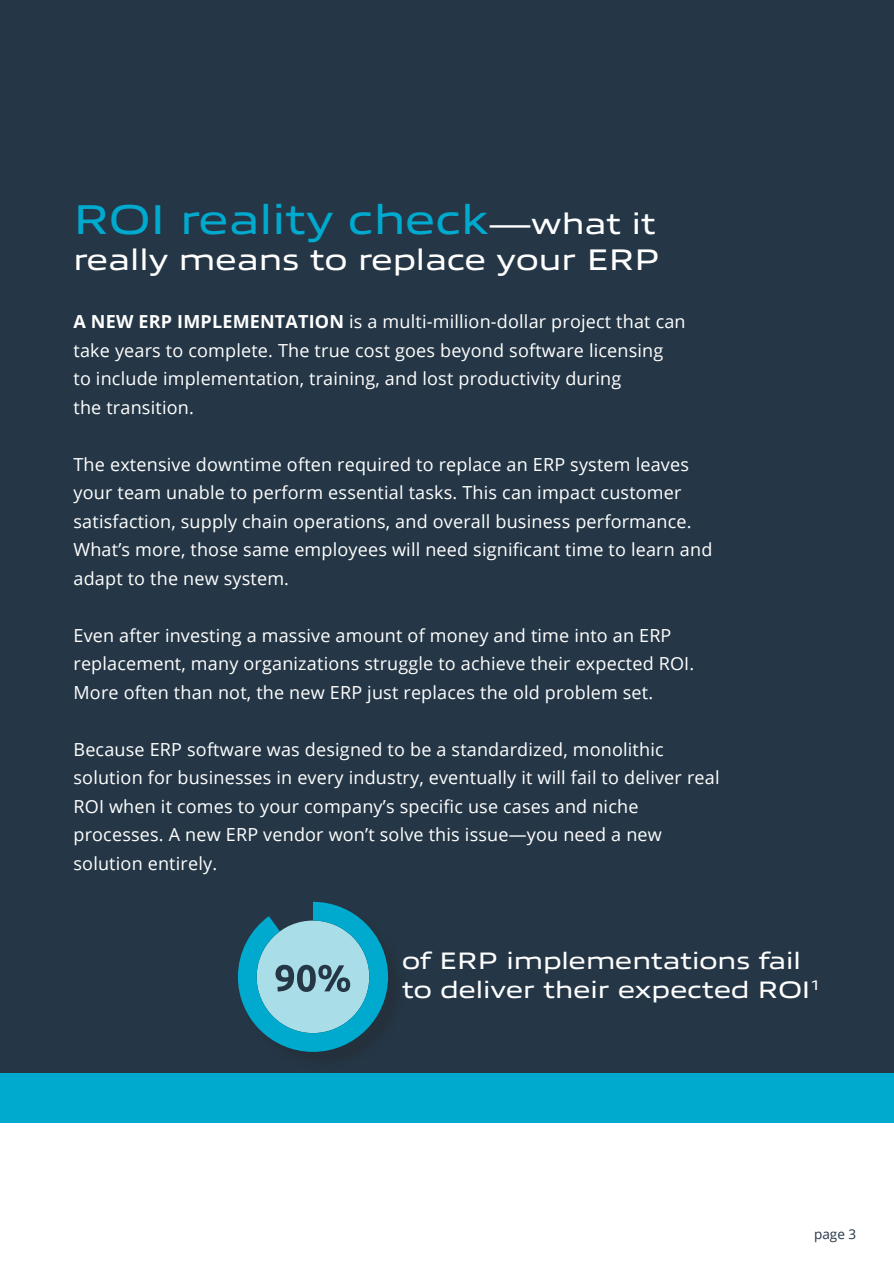
<style>
.page{position:relative;width:894px;height:1263px;background:#fff}
.page>*{position:absolute;margin:0;border:0;box-sizing:border-box;transform-origin:0 0}
.t1{font:42px "Allumi Std Extended";color:#00a9ce}
.t2{font:30px "Allumi Std Extended";color:#fff}
.t3{font:24px/28.8px "Allumi Std Extended";color:#fff}
.t4{font:18px/28.5px "Open Sans";letter-spacing:.01em;color:#fff}
.t5{font:13.5px "Open Sans";color:#253746}
.s1{font-size:30px;color:#fff}
.s2{font-weight:700}
</style>
<div class="page">
<div style="left:0;top:0;width:893px;height:1073px;background:#253746"></div>
<div style="left:0;top:1073px;width:893px;height:49px;background:#00a9ce"></div>
<img style="left:0;top:631px;width:1px;height:442px">
<div style="left:240px;top:904px;width:166px;height:166px;background:#253746"></div>
<svg style="left:238px;top:901px;width:150px;height:150px"></svg>
<p class="t1" style="left:73px;top:197px;width:583px">ROI reality check<span class="s1">—what it</span></p>
<p class="t2" style="left:73px;top:244px;width:587px">really means to replace your ERP</p>
<p class="t4" style="left:73px;top:307px;width:613px"><span class="s2">A NEW ERP IMPLEMENTATION</span> is a multi-million-dollar project that can take years to complete. The true cost goes beyond software licensing<br>to include implementation, training, and lost productivity during<br>the transition.</p>
<p class="t4" style="left:73px;top:449px;width:640px">The extensive downtime often required to replace an ERP system leaves your team unable to perform essential tasks. This can impact customer satisfaction, supply chain operations, and overall business performance.<br>What’s more, those same employees will need significant time to learn and adapt to the new system.</p>
<p class="t4" style="left:73px;top:620px;width:622px">Even after investing a massive amount of money and time into an ERP replacement, many organizations struggle to achieve their expected ROI.<br>More often than not, the new ERP just replaces the old problem set.</p>
<p class="t4" style="left:73px;top:734px;width:647px">Because ERP software was designed to be a standardized, monolithic solution for businesses in every industry, eventually it will fail to deliver real<br>ROI when it comes to your company’s specific use cases and niche</p>
<p class="t4" style="left:73px;top:820px;width:589px">processes. A new ERP vendor won’t solve this issue—you need a new solution entirely.</p>
<p class="t3" style="left:402px;top:946px;width:419px">of ERP implementations fail to deliver their expected ROI<sup>1</sup></p>
<p class="t5" style="left:813px;top:1224px;width:43px">page 3</p>
</div>
